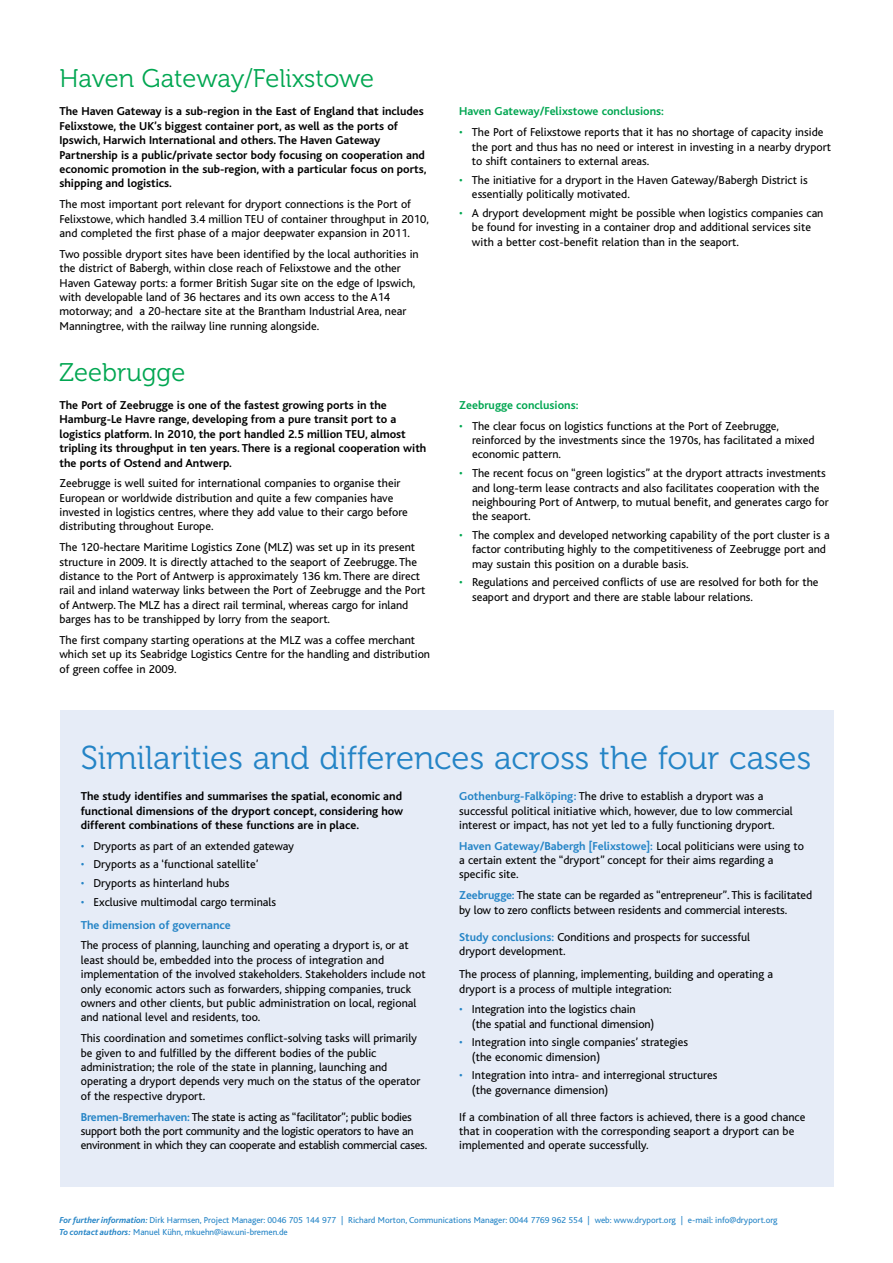
<style>
.page{position:relative;width:893px;height:1263px;background:#fff}
.page>*{position:absolute;margin:0;border:0;box-sizing:border-box;transform-origin:0 0}
.t1{font:33px "Museo 300";color:#2484c6}
.t2{font:25.5px "Museo 300";color:#00a651}
.t3{font:12px/14.4px "Bliss";color:#000}
.t4{font:700 12px/14.4px "Bliss";color:#000}
.t5{font:12px/14.4px "Bliss";letter-spacing:-.02em;color:#000}
.t6{font:700 12px "Bliss";color:#00a651}
.t7{font:9px/12px "Bliss";color:#2484c6}
.s1{color:#00a651}
.s2{color:#2484c6}
.s3{font-weight:700;color:#2484c6}
.s4{font-weight:700;font-style:italic}
</style>
<div class="page">
<div style="left:60px;top:710px;width:773px;height:476px;background:#e6ecf7"></div>
<h2 class="t2" style="left:60px;top:65px;width:316px">Haven Gateway/Felixstowe</h2>
<p class="t4" style="left:60px;top:105px;width:369px">The Haven Gateway is a sub-region in the East of England that includes Felixstowe, the UK’s biggest container port, as well as the ports of Ipswich, Harwich International and others. The Haven Gateway Partnership is a public/private sector body focusing on cooperation and economic promotion in the sub-region, with a particular focus on ports, shipping and logistics.</p>
<p class="t3" style="left:60px;top:197px;width:371px">The most important port relevant for dryport connections is the Port of<br>Felixstowe, which handled 3.4 million TEU of container throughput in 2010, and completed the first phase of a major deepwater expansion in 2011.</p>
<p class="t3" style="left:60px;top:247px;width:361px">Two possible dryport sites have been identified by the local authorities in the district of Babergh, within close reach of Felixstowe and the other Haven Gateway ports: a former British Sugar site on the edge of Ipswich, with developable land of 36 hectares and its own access to the A14 motorway; and a 20-hectare site at the Brantham Industrial Area, near Manningtree, with the railway line running alongside.</p>
<h2 class="t2" style="left:60px;top:358px;width:127px">Zeebrugge</h2>
<p class="t4" style="left:60px;top:398px;width:368px">The Port of Zeebrugge is one of the fastest growing ports in the Hamburg-Le Havre range, developing from a pure transit port to a logistics platform. In 2010, the port handled 2.5 million TEU, almost tripling its throughput in ten years. There is a regional cooperation with the ports of Ostend and Antwerp.</p>
<p class="t3" style="left:60px;top:476px;width:350px">Zeebrugge is well suited for international companies to organise their European or worldwide distribution and quite a few companies have invested in logistics centres, where they add value to their cargo before distributing throughout Europe.</p>
<p class="t3" style="left:60px;top:540px;width:367px">The 120-hectare Maritime Logistics Zone (MLZ) was set up in its present structure in 2009. It is directly attached to the seaport of Zeebrugge. The distance to the Port of Antwerp is approximately 136 km. There are direct rail and inland waterway links between the Port of Zeebrugge and the Port of Antwerp. The MLZ has a direct rail terminal, whereas cargo for inland barges has to be transhipped by lorry from the seaport.</p>
<p class="t3" style="left:60px;top:633px;width:372px">The first company starting operations at the MLZ was a coffee merchant which set up its Seabridge Logistics Centre for the handling and distribution of green coffee in 2009.</p>
<p class="t6" style="left:459px;top:105px;width:206px">Haven Gateway/Felixstowe conclusions:</p>
<p class="t3" style="left:472px;top:125px;width:361px;text-indent:-13px"><span class="s1">•</span> The Port of Felixstowe reports that it has no shortage of capacity inside the port and thus has no need or interest in investing in a nearby dryport to shift containers to external areas.</p>
<p class="t3" style="left:472px;top:173px;width:337px;text-indent:-13px"><span class="s1">•</span> The initiative for a dryport in the Haven Gateway/Babergh District is essentially politically motivated.</p>
<p class="t3" style="left:472px;top:206px;width:353px;text-indent:-13px"><span class="s1">•</span> A dryport development might be possible when logistics companies can be found for investing in a container drop and additional services site with a better cost-benefit relation than in the seaport.</p>
<p class="t6" style="left:459px;top:399px;width:121px">Zeebrugge conclusions:</p>
<p class="t3" style="left:472px;top:419px;width:344px;text-indent:-13px"><span class="s1">•</span> The clear focus on logistics functions at the Port of Zeebrugge, reinforced by the investments since the 1970s, has facilitated a mixed economic pattern.</p>
<p class="t3" style="left:472px;top:466px;width:358px;text-indent:-13px"><span class="s1">•</span> The recent focus on “green logistics” at the dryport attracts investments and long-term lease contracts and also facilitates cooperation with the neighbouring Port of Antwerp, to mutual benefit, and generates cargo for the seaport.</p>
<p class="t3" style="left:472px;top:528px;width:359px;text-indent:-13px"><span class="s1">•</span> The complex and developed networking capability of the port cluster is a factor contributing highly to the competitiveness of Zeebrugge port and may sustain this position on a durable basis.</p>
<p class="t3" style="left:472px;top:575px;width:348px;text-indent:-13px"><span class="s1">•</span> Regulations and perceived conflicts of use are resolved for both for the seaport and dryport and there are stable labour relations.</p>
<h1 class="t1" style="left:81px;top:740px;width:732px">Similarities and differences across the four cases</h1>
<p class="t4" style="left:81px;top:789px;width:324px;text-align:justify">The study identifies and summarises the spatial, economic and functional dimensions of the dryport concept, considering how different combinations of these functions are in place.</p>
<p class="t3" style="left:81px;top:839px;width:215px"><span class="s2">•</span> Dryports as part of an extended gateway</p>
<p class="t3" style="left:81px;top:857px;width:179px"><span class="s2">•</span> Dryports as a ‘functional satellite’</p>
<p class="t3" style="left:81px;top:876px;width:150px"><span class="s2">•</span> Dryports as hinterland hubs</p>
<p class="t3" style="left:81px;top:890px;width:197px;line-height:23px"><span class="s2">•</span> Exclusive multimodal cargo terminals<br><span class="s3">The dimension of governance</span></p>
<p class="t3" style="left:81px;top:938px;width:346px">The process of planning, launching and operating a dryport is, or at least should be, embedded into the process of integration and implementation of the involved stakeholders. Stakeholders include not only economic actors such as forwarders, shipping companies, truck owners and other clients, but public administration on local, regional and national level and residents, too.</p>
<p class="t3" style="left:81px;top:1031px;width:341px">This coordination and sometimes conflict-solving tasks will primarily be given to and fulfilled by the different bodies of the public administration; the role of the state in planning, launching and operating a dryport depends very much on the status of the operator of the respective dryport.</p>
<p class="t5" style="left:81px;top:1109px;width:348px"><span class="s3">Bremen-Bremerhaven:</span> The state is acting as “facilitator”; public bodies support both the port community and the logistic operators to have an environment in which they can cooperate and establish commercial cases.</p>
<p class="t3" style="left:459px;top:789px;width:335px"><span class="s3">Gothenburg-Falköping:</span> The drive to establish a dryport was a successful political initiative which, however, due to low commercial interest or impact, has not yet led to a fully functioning dryport.</p>
<p class="t3" style="left:459px;top:839px;width:346px"><span class="s3">Haven Gateway/Babergh [Felixstowe]:</span> Local politicians were using to a certain extent the “dryport” concept for their aims regarding a specific site.</p>
<p class="t3" style="left:459px;top:888px;width:354px"><span class="s3">Zeebrugge:</span> The state can be regarded as “entrepreneur”. This is facilitated by low to zero conflicts between residents and commercial interests.</p>
<p class="t3" style="left:459px;top:930px;width:292px"><span class="s3">Study conclusions:</span> Conditions and prospects for successful dryport development.</p>
<p class="t3" style="left:459px;top:967px;width:315px">The process of planning, implementing, building and operating a dryport is a process of multiple integration:</p>
<p class="t3" style="left:472px;top:1002px;width:184px;text-indent:-13px"><span class="s2">•</span> Integration into the logistics chain (the spatial and functional dimension)</p>
<p class="t3" style="left:472px;top:1035px;width:218px;text-indent:-13px"><span class="s2">•</span> Integration into single companies’ strategies (the economic dimension)</p>
<p class="t3" style="left:472px;top:1068px;width:247px;text-indent:-13px"><span class="s2">•</span> Integration into intra- and interregional structures (the governance dimension)</p>
<p class="t3" style="left:459px;top:1110px;width:348px">If a combination of all three factors is achieved, there is a good chance that in cooperation with the corresponding seaport a dryport can be implemented and operate successfully.</p>
<p class="t7" style="left:60px;top:1214px;width:720px"><span class="s4">For further information:</span> Dirk Harmsen, Project Manager: 0046 705 144 977 | Richard Morton, Communications Manager: 0044 7769 962 554 | web: www.dryport.org | e-mail: info@dryport.org<br><span class="s4">To contact authors:</span> Manuel Kühn, mkuehn@iaw.uni-bremen.de</p>
</div>
